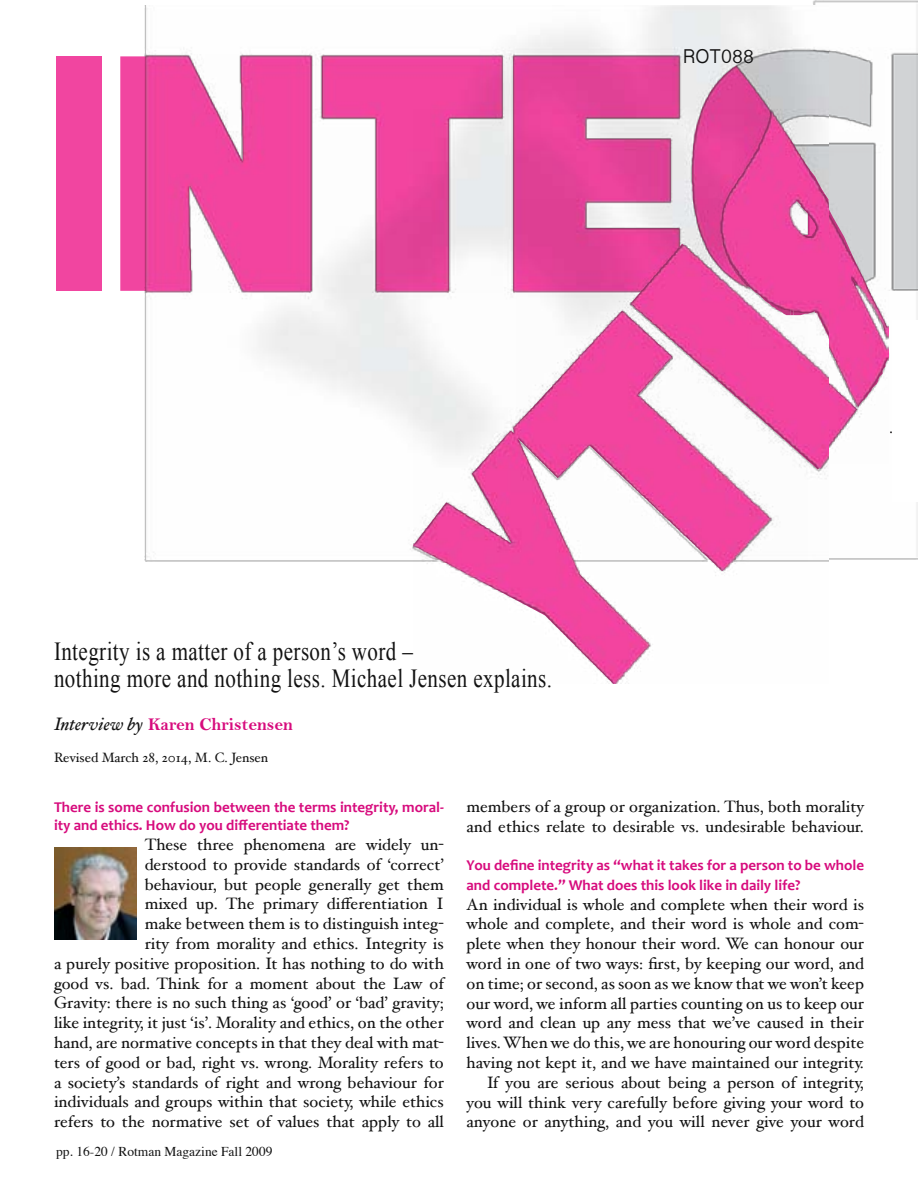
<style>
.page{position:relative;width:918px;height:1188px;background:#fff}
.page>*{position:absolute;margin:0;border:0;box-sizing:border-box;transform-origin:0 0}
.t1{font:26.1px/27px "Times New Roman";letter-spacing:.02em;color:#121212;scale:.81 1}
.t2{font:18px "Bell MT Bold";color:#d70b7d}
.t3{font:18px "Sinhala Sangam MN";color:#121212}
.t4{font:16.5px/19.8px "Hoefler Text";color:#121212;text-align:right}
.t5{font:700 15px/18px "Candara";color:#d70b7d}
.t6{font:13.5px "Times";color:#121212}
.t7{font:13.5px "Hoefler Text";color:#121212}
.s1{font-family:"Hoefler Text";font-style:italic;color:#121212}
</style>
<div class="page">
<img style="left:813px;top:0;width:105px;height:560px">
<img style="left:828px;top:48px;width:90px;height:243px">
<div style="left:57px;top:56px;width:45px;height:235px;background:#f145a0"></div>
<svg style="left:120px;top:56px;width:25px;height:235px;background:#f047a0"></svg>
<img style="left:145px;top:6px;width:683px;height:555px">
<img style="left:145px;top:55px;width:547px;height:237px">
<svg style="left:692px;top:49px;width:196px;height:415px"></svg>
<img style="left:413px;top:109px;width:415px;height:575px">
<img style="left:54px;top:848px;width:83px;height:92px">
<div style="left:892px;top:321px;width:26px;height:181px;background:#fff"></div>
<p class="t3" style="left:684px;top:43px;width:72px">ROT088</p>
<h1 class="t1" style="left:54px;top:637px;width:616px">Integrity is a matter of a person’s word –<br>nothing more and nothing less. Michael Jensen explains.</h1>
<p class="t2" style="left:54px;top:714px;width:240px"><span class="s1">Interview by</span> Karen Christensen</p>
<p class="t7" style="left:54px;top:750px;width:216px">Revised March 28, 2014, M. C. Jensen</p>
<p class="t5" style="left:54px;top:798px;width:391px">There is some confusion between the terms integrity, moral&shy;ity and ethics. How do you differentiate them?</p>
<p class="t4" style="left:54px;top:834px;width:391px">These three phenomena are widely un-<br>derstood to provide standards of ‘correct’<br>behaviour, but people generally get them<br>mixed up. The primary differentiation I<br>make between them is to distinguish integ-<br>rity from morality and ethics. Integrity is<br>a purely positive proposition. It has nothing to do with good vs. bad. Think for a moment about the Law of Gravity: there is no such thing as ‘good’ or ‘bad’ gravity; like integrity, it just ‘is’. Morality and ethics, on the other hand, are normative concepts in that they deal with mat&shy;ters of good or bad, right vs. wrong. Morality refers to a society’s standards of right and wrong behaviour for individuals and groups within that society, while ethics refers to the normative set of values that apply to all</p>
<p class="t6" style="left:56px;top:1139px;width:218px">pp. 16-20 / Rotman Magazine Fall 2009</p>
<p class="t4" style="left:467px;top:797px;width:399px;text-align:left">members of a group or organization. Thus, both morality and ethics relate to desirable vs. undesirable behaviour.</p>
<p class="t5" style="left:467px;top:855px;width:399px;line-height:19.8px">You define integrity as “what it takes for a person to be whole and complete.” What does this look like in daily life?</p>
<p class="t4" style="left:467px;top:894px;width:399px">An individual is whole and complete when their word is whole and complete, and their word is whole and com&shy;plete when they honour their word. We can honour our word in one of two ways: first, by keeping our word, and on time; or second, as soon as we know that we won’t keep our word, we inform all parties counting on us to keep our word and clean up any mess that we’ve caused in their lives. When we do this, we are honouring our word despite having not kept it, and we have maintained our integrity.<br>If you are serious about being a person of integrity, you will think very carefully before giving your word to anyone or anything, and you will never give your word</p>
</div>
